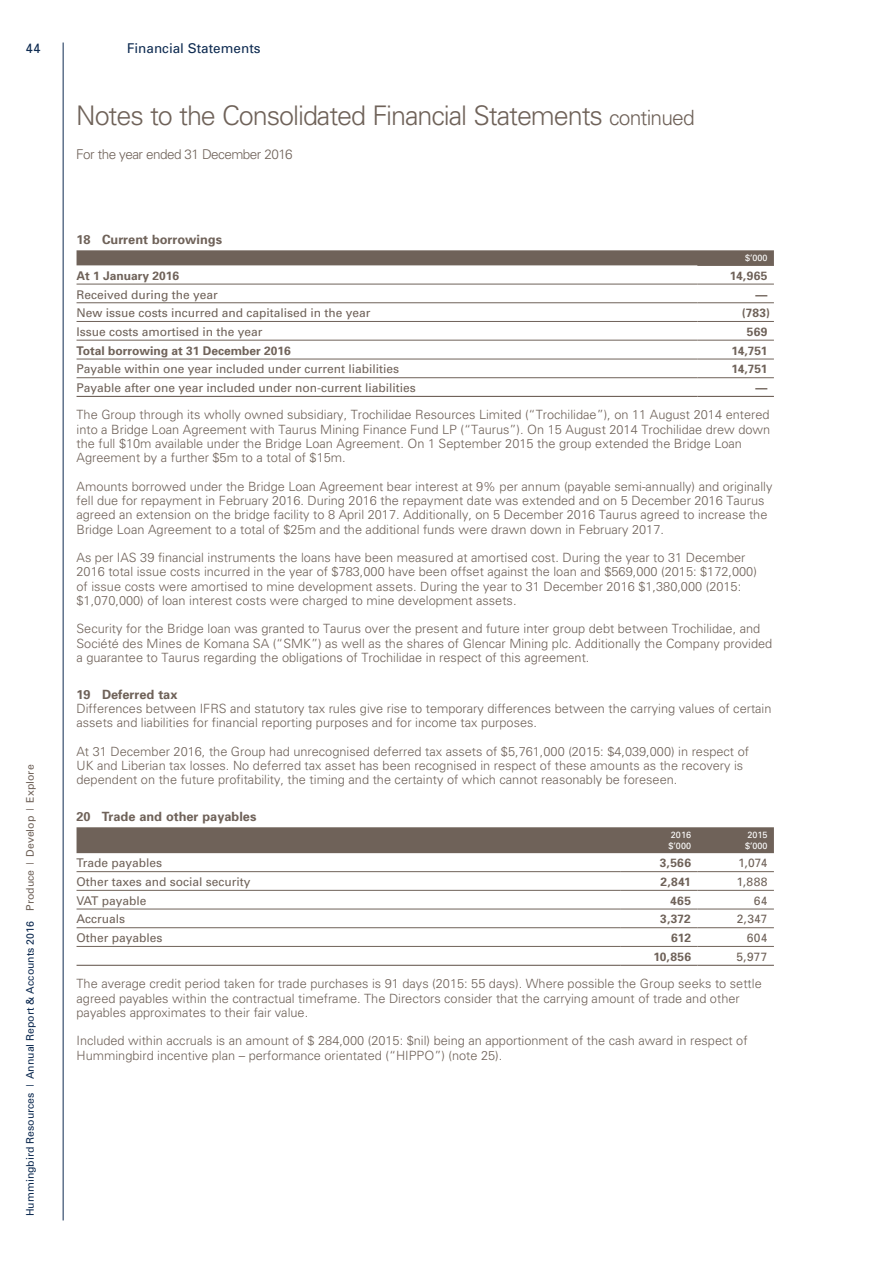
<style>
.page{position:relative;width:893px;height:1263px;background:#fff}
.page>*{position:absolute;margin:0;border:0;box-sizing:border-box;transform-origin:0 0}
.t1{font:300 27px "Univers";letter-spacing:-.04em;color:#6f6259}
.t2{font:300 13.5px "Univers";letter-spacing:-.04em;color:#6f6259}
.t3{font:13.5px "Univers";color:#0e2b51}
.t4{font:300 12.75px/14.2px "Univers";color:#6f6259}
.t5{font:700 12.75px "Univers";color:#6f6259}
.t6{font:12px "Univers";color:#6f6259}
.t7{font:700 12px "Univers";color:#6f6259}
.t8{font:10.5px "Univers";color:#0e2b51}
.t9{font:9px/10.8px "Univers";color:#fff}
.s1{color:#6f6259}
.s2{font-size:21px}
</style>
<div class="page">
<hr style="left:63px;top:43px;width:1px;height:1177px;background:#0e2b51">
<div style="left:77px;top:250px;width:697px;height:15px;background:#6f6259"></div>
<hr style="left:77px;top:284px;width:620px;height:1px;background:#6f6259">
<hr style="left:697px;top:284px;width:77px;height:1px;background:#6f6259">
<hr style="left:77px;top:302px;width:620px;height:1px;background:#6f6259">
<hr style="left:697px;top:302px;width:77px;height:1px;background:#6f6259">
<hr style="left:77px;top:359px;width:620px;height:1px;background:#6f6259">
<hr style="left:697px;top:265px;width:77px;height:1px;background:#6f6259">
<hr style="left:77px;top:377px;width:620px;height:1px;background:#6f6259">
<hr style="left:77px;top:396px;width:620px;height:1px;background:#6f6259">
<hr style="left:697px;top:396px;width:77px;height:1px;background:#6f6259">
<hr style="left:697px;top:359px;width:77px;height:1px;background:#6f6259">
<hr style="left:697px;top:377px;width:77px;height:1px;background:#6f6259">
<hr style="left:77px;top:340px;width:620px;height:1px;background:#6f6259">
<hr style="left:697px;top:321px;width:77px;height:1px;background:#6f6259">
<hr style="left:697px;top:340px;width:77px;height:1px;background:#6f6259">
<hr style="left:77px;top:321px;width:620px;height:1px;background:#6f6259">
<div style="left:77px;top:827px;width:697px;height:26px;background:#6f6259"></div>
<hr style="left:77px;top:871px;width:544px;height:1px;background:#6f6259">
<hr style="left:621px;top:871px;width:76px;height:1px;background:#6f6259">
<hr style="left:697px;top:871px;width:77px;height:1px;background:#6f6259">
<hr style="left:77px;top:890px;width:544px;height:1px;background:#6f6259">
<hr style="left:621px;top:890px;width:76px;height:1px;background:#6f6259">
<hr style="left:697px;top:890px;width:77px;height:1px;background:#6f6259">
<hr style="left:77px;top:909px;width:544px;height:1px;background:#6f6259">
<hr style="left:621px;top:909px;width:76px;height:1px;background:#6f6259">
<hr style="left:697px;top:909px;width:77px;height:1px;background:#6f6259">
<hr style="left:77px;top:965px;width:544px;height:1px;background:#6f6259">
<hr style="left:621px;top:965px;width:76px;height:1px;background:#6f6259">
<hr style="left:697px;top:965px;width:77px;height:1px;background:#6f6259">
<hr style="left:77px;top:946px;width:544px;height:1px;background:#6f6259">
<hr style="left:621px;top:927px;width:76px;height:1px;background:#6f6259">
<hr style="left:697px;top:927px;width:77px;height:1px;background:#6f6259">
<hr style="left:621px;top:946px;width:76px;height:1px;background:#6f6259">
<hr style="left:697px;top:946px;width:77px;height:1px;background:#6f6259">
<hr style="left:77px;top:927px;width:544px;height:1px;background:#6f6259">
<p class="t3" style="left:26px;top:40px;width:17px">44</p>
<p class="t8" style="left:24px;top:1216px;width:453px;rotate:-90deg">Hummingbird Resources | Annual Report &amp; Accounts 2016 <span class="s1">Produce | Develop | Explore</span></p>
<p class="t3" style="left:127px;top:40px;width:135px">Financial Statements</p>
<h1 class="t1" style="left:76px;top:99px;width:620px">Notes to the Consolidated Financial Statements <span class="s2">continued</span></h1>
<p class="t2" style="left:76px;top:146px;width:218px">For the year ended 31 December 2016</p>
<p class="t5" style="left:77px;top:232px;width:147px">18 Current borrowings</p>
<p class="t9" style="left:745px;top:252px;width:24px">$’000</p>
<p class="t7" style="left:77px;top:268px;width:104px">At 1 January 2016</p>
<p class="t7" style="left:730px;top:268px;width:39px">14,965</p>
<p class="t6" style="left:77px;top:287px;width:143px">Received during the year</p>
<p class="t7" style="left:755px;top:287px;width:13px">—</p>
<p class="t6" style="left:77px;top:305px;width:296px">New issue costs incurred and capitalised in the year</p>
<p class="t7" style="left:742px;top:305px;width:30px">(783)</p>
<p class="t6" style="left:77px;top:324px;width:188px">Issue costs amortised in the year</p>
<p class="t7" style="left:747px;top:324px;width:22px">569</p>
<p class="t7" style="left:77px;top:343px;width:216px">Total borrowing at 31 December 2016</p>
<p class="t7" style="left:731px;top:343px;width:38px">14,751</p>
<p class="t6" style="left:77px;top:362px;width:324px">Payable within one year included under current liabilities</p>
<p class="t7" style="left:731px;top:361px;width:38px">14,751</p>
<p class="t6" style="left:77px;top:380px;width:341px">Payable after one year included under non-current liabilities</p>
<p class="t7" style="left:755px;top:380px;width:13px">—</p>
<p class="t4" style="left:77px;top:407px;width:695px">The Group through its wholly owned subsidiary, Trochilidae Resources Limited (“Trochilidae”), on 11 August 2014 entered into a Bridge Loan Agreement with Taurus Mining Finance Fund LP (“Taurus”). On 15 August 2014 Trochilidae drew down the full $10m available under the Bridge Loan Agreement. On 1 September 2015 the group extended the Bridge Loan Agreement by a further $5m to a total of $15m.</p>
<p class="t4" style="left:76px;top:479px;width:697px">Amounts borrowed under the Bridge Loan Agreement bear interest at 9% per annum (payable semi-annually) and originally fell due for repayment in February 2016. During 2016 the repayment date was extended and on 5 December 2016 Taurus agreed an extension on the bridge facility to 8 April 2017. Additionally, on 5 December 2016 Taurus agreed to increase the Bridge Loan Agreement to a total of $25m and the additional funds were drawn down in February 2017.</p>
<p class="t4" style="left:76px;top:550px;width:682px">As per IAS 39 financial instruments the loans have been measured at amortised cost. During the year to 31 December 2016 total issue costs incurred in the year of $783,000 have been offset against the loan and $569,000 (2015: $172,000) of issue costs were amortised to mine development assets. During the year to 31 December 2016 $1,380,000 (2015: $1,070,000) of loan interest costs were charged to mine development assets.</p>
<p class="t4" style="left:76px;top:621px;width:697px">Security for the Bridge loan was granted to Taurus over the present and future inter group debt between Trochilidae, and<br>Société des Mines de Komana SA (“SMK”) as well as the shares of Glencar Mining plc. Additionally the Company provided a guarantee to Taurus regarding the obligations of Trochilidae in respect of this agreement.</p>
<p class="t5" style="left:76px;top:686px;width:102px">19 Deferred tax</p>
<p class="t4" style="left:76px;top:701px;width:697px">Differences between IFRS and statutory tax rules give rise to temporary differences between the carrying values of certain assets and liabilities for financial reporting purposes and for income tax purposes.</p>
<p class="t4" style="left:76px;top:744px;width:674px">At 31 December 2016, the Group had unrecognised deferred tax assets of $5,761,000 (2015: $4,039,000) in respect of<br>UK and Liberian tax losses. No deferred tax asset has been recognised in respect of these amounts as the recovery is dependent on the future profitability, the timing and the certainty of which cannot reasonably be foreseen.</p>
<p class="t5" style="left:76px;top:809px;width:181px">20 Trade and other payables</p>
<p class="t9" style="left:668px;top:829px;width:24px">2016 $’000</p>
<p class="t9" style="left:745px;top:829px;width:24px">2015 $’000</p>
<p class="t6" style="left:77px;top:856px;width:87px">Trade payables</p>
<p class="t7" style="left:660px;top:855px;width:33px">3,566</p>
<p class="t6" style="left:738px;top:856px;width:31px">1,074</p>
<p class="t6" style="left:77px;top:874px;width:176px">Other taxes and social security</p>
<p class="t7" style="left:661px;top:874px;width:32px">2,841</p>
<p class="t6" style="left:736px;top:874px;width:33px">1,888</p>
<p class="t6" style="left:77px;top:893px;width:72px">VAT payable</p>
<p class="t7" style="left:670px;top:893px;width:22px">465</p>
<p class="t6" style="left:754px;top:893px;width:15px">64</p>
<p class="t6" style="left:77px;top:912px;width:50px">Accruals</p>
<p class="t7" style="left:660px;top:911px;width:32px">3,372</p>
<p class="t6" style="left:737px;top:912px;width:32px">2,347</p>
<p class="t6" style="left:77px;top:930px;width:88px">Other payables</p>
<p class="t7" style="left:671px;top:930px;width:21px">612</p>
<p class="t6" style="left:747px;top:930px;width:22px">604</p>
<p class="t7" style="left:653px;top:949px;width:39px">10,856</p>
<p class="t6" style="left:736px;top:949px;width:33px">5,977</p>
<p class="t4" style="left:77px;top:976px;width:687px">The average credit period taken for trade purchases is 91 days (2015: 55 days). Where possible the Group seeks to settle agreed payables within the contractual timeframe. The Directors consider that the carrying amount of trade and other payables approximates to their fair value.</p>
<p class="t4" style="left:77px;top:1033px;width:673px">Included within accruals is an amount of $ 284,000 (2015: $nil) being an apportionment of the cash award in respect of<br>Hummingbird incentive plan – performance orientated (“HIPPO”) (note 25).</p>
</div>
